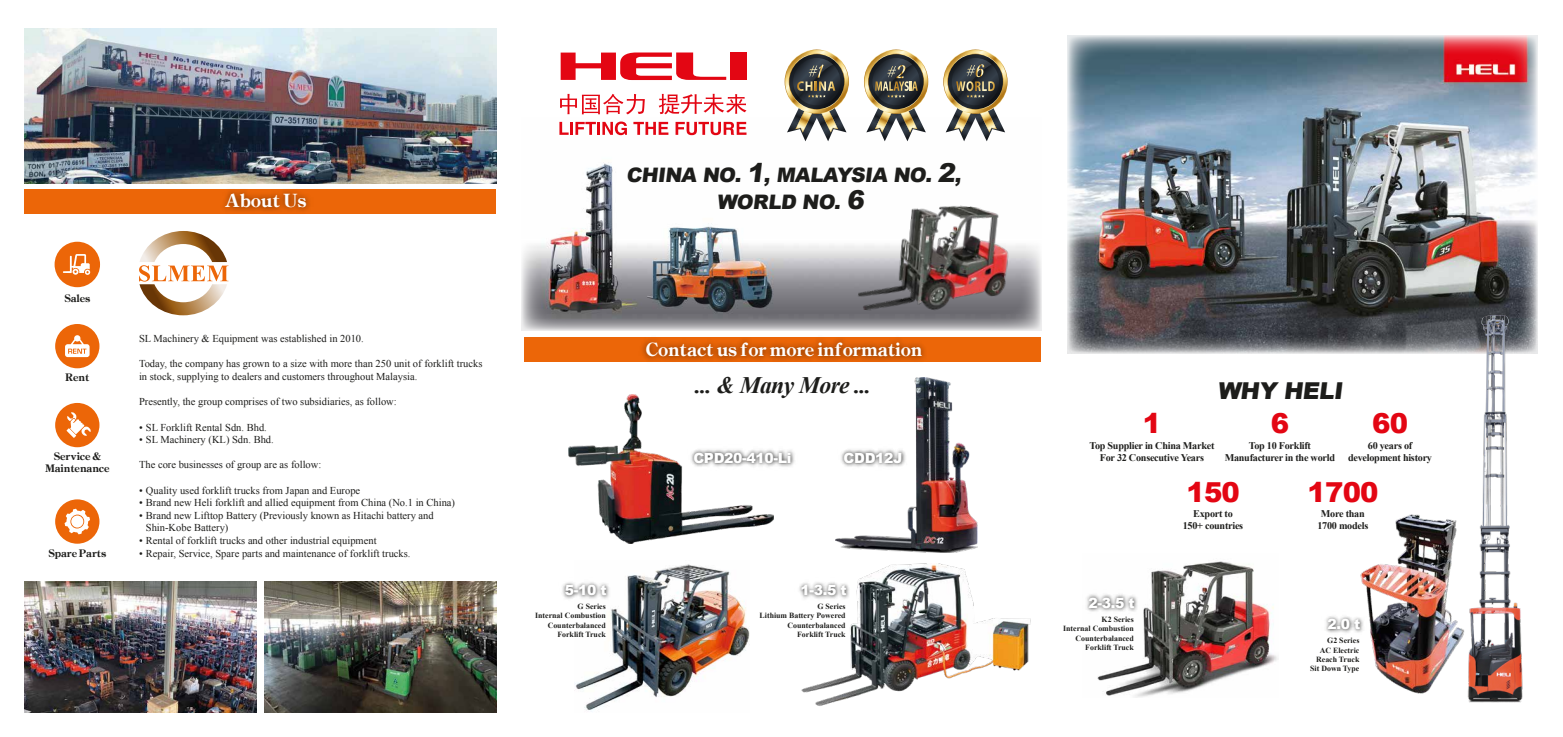
<style>
.page{position:relative;width:1563px;height:737px;background:#fff}
.page>*{position:absolute;margin:0;border:0;box-sizing:border-box;transform-origin:0 0}
.t1{font:900 27.47px "Arial";letter-spacing:-.025em;color:#e30613}
.t2{font:italic 700 23.62px "Times New Roman";letter-spacing:-.025em;color:#1d1d1b}
.t3{font:900 23.28px "Arial";color:#1d1d1b}
.t4{font:900 19.95px/26.1px "Arial";color:#1d1d1b;text-align:center}
.t5{font:18.38px "Century Oldstyle ICG Bold";letter-spacing:-.015em;color:#fff}
.t6{font:900 14px "Arial";letter-spacing:-.025em;color:#fff}
.t7{font:10.5px/12.6px "Times New Roman";color:#1d1d1b}
.t8{font:10.5px/12.6px "Century Oldstyle ICG Bold";letter-spacing:-.015em;color:#1d1d1b;text-align:center}
.t9{font:700 10.15px/12.2px "Times New Roman";letter-spacing:-.025em;color:#1d1d1b;text-align:center}
.t10{font:700 7.88px/9.5px "Times New Roman";color:#1d1d1b;text-align:right}
.s1{font-size:26.07px}
</style>
<div class="page">
<img style="left:569px;top:395px;width:205px;height:149px">
<img style="left:835px;top:377px;width:142px;height:175px">
<img style="left:1067px;top:35px;width:471px;height:318px">
<img style="left:575px;top:564px;width:175px;height:147px">
<img style="left:521px;top:121px;width:521px;height:209px">
<div style="left:25px;top:189px;width:471px;height:25px;background:#ec6608"></div>
<img style="left:224px;top:190px;width:86px;height:21px">
<div style="left:525px;top:337px;width:515px;height:25px;background:#ec6608"></div>
<img style="left:642px;top:339px;width:283px;height:22px">
<div style="left:55px;top:242px;width:45px;height:45px;background:#ec6608;border-radius:50%"></div>
<svg style="left:63px;top:254px;width:27px;height:21px"></svg>
<div style="left:55px;top:324px;width:44px;height:44px;background:#ec6608;border-radius:50%"></div>
<svg style="left:65px;top:335px;width:25px;height:22px"></svg>
<div style="left:55px;top:403px;width:44px;height:44px;background:#ec6608;border-radius:50%"></div>
<svg style="left:67px;top:412px;width:24px;height:26px"></svg>
<div style="left:55px;top:499px;width:44px;height:44px;background:#ec6608;border-radius:50%"></div>
<svg style="left:65px;top:509px;width:25px;height:25px"></svg>
<div style="left:71px;top:515px;width:12px;height:12px;background:#fff;border-radius:50%"></div>
<div style="left:730px;top:53px;width:16px;height:27px;background:#e30613"></div>
<svg style="left:561px;top:52px;width:165px;height:28px"></svg>
<svg style="left:560px;top:94px;width:85px;height:20px"></svg>
<svg style="left:659px;top:94px;width:87px;height:20px"></svg>
<svg style="left:559px;top:121px;width:68px;height:14px"></svg>
<svg style="left:633px;top:122px;width:35px;height:13px"></svg>
<svg style="left:675px;top:122px;width:71px;height:13px"></svg>
<img style="left:1360px;top:514px;width:105px;height:180px">
<img style="left:837px;top:445px;width:71px;height:28px">
<img style="left:687px;top:445px;width:108px;height:28px">
<img style="left:562px;top:577px;width:50px;height:28px">
<img style="left:1326px;top:611px;width:40px;height:28px">
<img style="left:801px;top:563px;width:230px;height:143px">
<img style="left:799px;top:577px;width:53px;height:28px">
<img style="left:1097px;top:561px;width:181px;height:136px">
<img style="left:856px;top:197px;width:165px;height:127px">
<img style="left:1087px;top:589px;width:53px;height:29px">
<img style="left:1467px;top:313px;width:55px;height:390px">
<svg style="left:139px;top:231px;width:90px;height:85px"></svg>
<img style="left:25px;top:581px;width:232px;height:131px">
<img style="left:264px;top:581px;width:232px;height:131px">
<svg style="left:784px;top:49px;width:65px;height:65px"></svg>
<svg style="left:785px;top:50px;width:63px;height:63px"></svg>
<svg style="left:789px;top:54px;width:55px;height:55px"></svg>
<svg style="left:787px;top:58px;width:59px;height:83px"></svg>
<img style="left:25px;top:28px;width:471px;height:156px">
<svg style="left:944px;top:50px;width:63px;height:63px"></svg>
<svg style="left:948px;top:54px;width:55px;height:55px"></svg>
<svg style="left:945px;top:58px;width:60px;height:83px"></svg>
<svg style="left:864px;top:50px;width:63px;height:63px"></svg>
<svg style="left:868px;top:54px;width:55px;height:55px"></svg>
<svg style="left:866px;top:58px;width:60px;height:83px"></svg>
<h3 class="t5" style="left:225px;top:188px;width:83px">About Us</h3>
<p class="t8" style="left:64px;top:291px;width:27px">Sales</p>
<p class="t8" style="left:65px;top:371px;width:26px">Rent</p>
<p class="t8" style="left:45px;top:449px;width:66px">Service &amp;<br>Maintenance</p>
<p class="t8" style="left:48px;top:546px;width:59px">Spare Parts</p>
<p class="t7" style="left:139px;top:332px;width:226px">SL Machinery &amp; Equipment was established in 2010.</p>
<p class="t7" style="left:139px;top:357px;width:345px">Today, the company has grown to a size with more than 250 unit of forklift trucks in stock, supplying to dealers and customers throughout Malaysia.</p>
<p class="t7" style="left:139px;top:395px;width:259px">Presently, the group comprises of two subsidiaries, as follow:</p>
<p class="t7" style="left:139px;top:420px;width:129px">• SL Forklift Rental Sdn. Bhd.</p>
<p class="t7" style="left:139px;top:433px;width:136px">• SL Machinery (KL) Sdn. Bhd.</p>
<p class="t7" style="left:139px;top:458px;width:184px">The core businesses of group are as follow:</p>
<p class="t7" style="left:139px;top:483px;width:223px">• Quality used forklift trucks from Japan and Europe</p>
<p class="t7" style="left:139px;top:496px;width:317px">• Brand new Heli forklift and allied equipment from China (No.1 in China)</p>
<p class="t7" style="left:146px;top:509px;width:289px;text-indent:-7px">• Brand new Lifttop Battery (Previously known as Hitachi battery and<br>Shin-Kobe Battery)</p>
<p class="t7" style="left:139px;top:534px;width:239px">• Rental of forklift trucks and other industrial equipment</p>
<p class="t7" style="left:139px;top:546px;width:273px">• Repair, Service, Spare parts and maintenance of forklift trucks.</p>
<h3 class="t4" style="left:626px;top:162px;width:340px">CHINA NO. <span class="s1">1</span>, MALAYSIA NO. <span class="s1">2</span>,<br>WORLD NO. <span class="s1">6</span></h3>
<h3 class="t6" style="left:565px;top:580px;width:43px">5-10 t</h3>
<p class="t10" style="left:535px;top:601px;width:72px">G Series<br>Internal Combustion<br>Counterbalanced<br>Forklift Truck</p>
<h3 class="t5" style="left:646px;top:337px;width:278px">Contact us for more information</h3>
<h2 class="t2" style="left:695px;top:369px;width:177px">... &amp; Many More ...</h2>
<h3 class="t3" style="left:1217px;top:374px;width:131px">WHY HELI</h3>
<h1 class="t1" style="left:1143px;top:403px;width:20px">1</h1>
<h1 class="t1" style="left:1271px;top:403px;width:20px">6</h1>
<h1 class="t1" style="left:1372px;top:403px;width:37px">60</h1>
<h3 class="t6" style="left:693px;top:448px;width:100px">CPD20-410-Li</h3>
<h3 class="t6" style="left:843px;top:448px;width:60px">CDD12J</h3>
<h3 class="t6" style="left:800px;top:580px;width:48px">1-3.5 t</h3>
<p class="t10" style="left:759px;top:601px;width:88px">G Series<br>Lithium Battery Powered<br>Counterbalanced<br>Forklift Truck</p>
<p class="t9" style="left:1089px;top:439px;width:126px">Top Supplier in China Market<br>For 32 Consecutive Years</p>
<p class="t9" style="left:1224px;top:439px;width:112px">Top 10 Forklift<br>Manufacturer in the world</p>
<p class="t9" style="left:1348px;top:439px;width:85px">60 years of development history</p>
<h3 class="t6" style="left:1088px;top:592px;width:48px">2-3.5 t</h3>
<p class="t10" style="left:1063px;top:614px;width:72px">K2 Series<br>Internal Combustion<br>Counterbalanced<br>Forklift Truck</p>
<h1 class="t1" style="left:1186px;top:472px;width:55px">150</h1>
<p class="t9" style="left:1182px;top:507px;width:62px">Export to<br>150+ countries</p>
<h1 class="t1" style="left:1307px;top:472px;width:73px">1700</h1>
<p class="t9" style="left:1317px;top:507px;width:52px">More than<br>1700 models</p>
<h3 class="t6" style="left:1327px;top:614px;width:34px">2.0 t</h3>
<p class="t10" style="left:1310px;top:635px;width:51px">G2 Series<br>AC Electric<br>Reach Truck<br>Sit Down Type</p>
</div>
